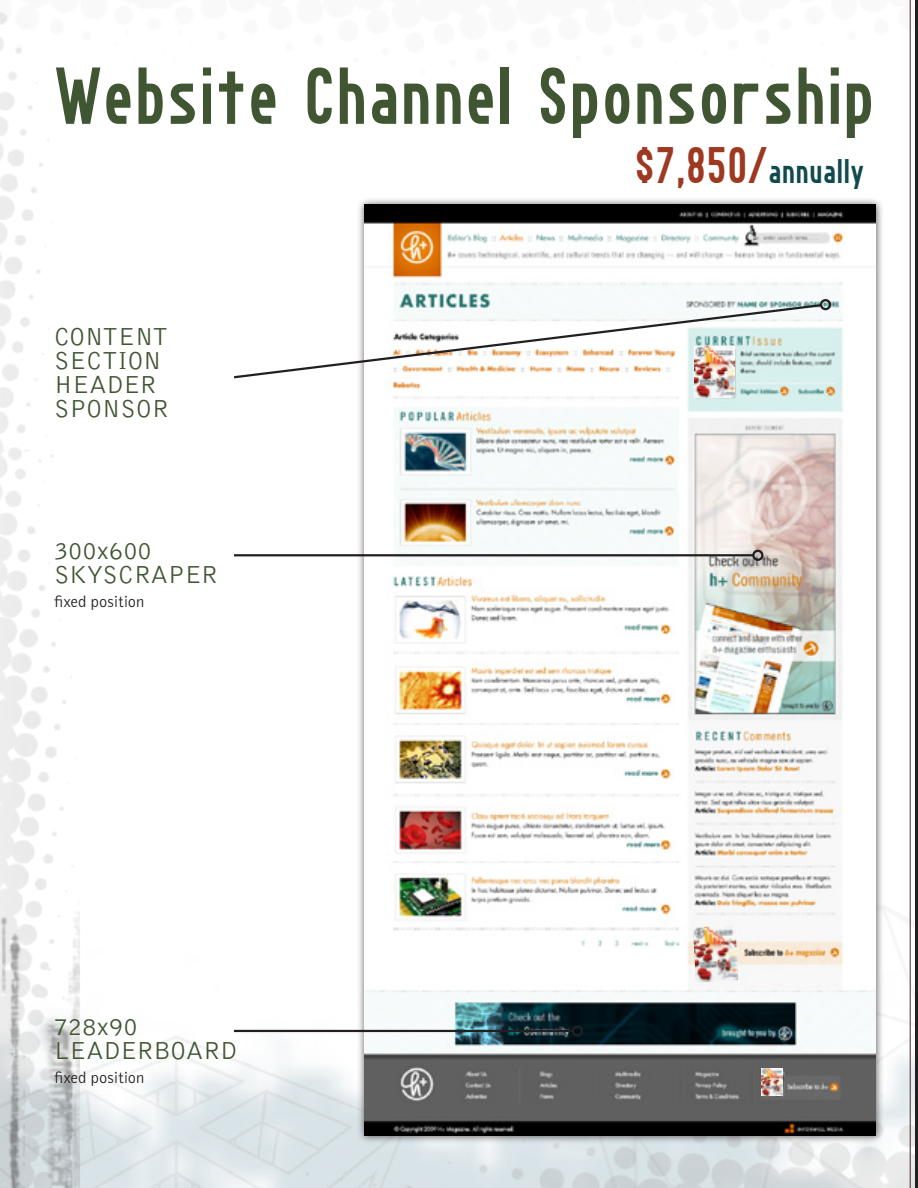
<style>
.page{position:relative;width:918px;height:1188px;background:#fff}
.page>*{position:absolute;margin:0;border:0;box-sizing:border-box;transform-origin:0 0}
.t1{font:70.5px "Go Long";color:#405532}
.t2{font:30px "Go Long";color:#104a4d}
.t3{font:300 25.5px/24px "Bell Gothic";color:#405532}
.text{font:300 16.5px "Bell Gothic";color:#231f20}
.s1{font-size:45px;color:#9e3921}
</style>
<div class="page">
<img style="left:0;top:0;width:915px;height:1188px">
<hr style="left:915px;top:0;width:3px;height:1188px;background:#231f20">
<hr style="left:910px;top:0;width:1px;height:1188px;background:#412d2e">
<div style="left:356px;top:196px;width:534px;height:954px;background:#231f20;opacity:.75"></div>
<img style="left:364px;top:204px;width:512px;height:931px">
<img style="left:695px;top:380px;width:40px;height:18px">
<img style="left:693px;top:925px;width:45px;height:57px">
<img style="left:761px;top:1068px;width:22px;height:28px">
<svg style="left:232px;top:303px;width:592px;height:77px"></svg>
<div style="left:820px;top:299px;width:11px;height:12px;border:2px solid #231f20;border-radius:50%"></div>
<hr style="left:234px;top:1030px;width:339px;height:2px;background:#231f20">
<div style="left:572px;top:1025px;width:11px;height:12px;border:2px solid #231f20;border-radius:50%"></div>
<hr style="left:234px;top:554px;width:519px;height:2px;background:#231f20">
<div style="left:752px;top:550px;width:12px;height:11px;border:2px solid #231f20;border-radius:50%"></div>
<p class="t1" style="left:54px;top:68px;width:823px">Website Channel Sponsorship</p>
<p class="t2" style="left:635px;top:159px;width:231px"><span class="s1">$7,850/</span>annually</p>
<p class="t3" style="left:54px;top:325px;width:116px">CONTE NT<br>SECTION<br>HEADE</p>
<p class="t3" style="left:54px;top:373px;width:116px;text-indent:85px">R<br>SPONSOR</p>
<p class="t3" style="left:54px;top:539px;width:99px">300x600</p>
<p class="t3" style="left:54px;top:563px;width:165px">SKYSCRAPER</p>
<p class="text" style="left:54px;top:593px;width:92px">fixed position</p>
<p class="t3" style="left:54px;top:1015px;width:85px">728x90</p>
<p class="t3" style="left:54px;top:1039px;width:17px">LEADE</p>
<p class="t3" style="left:137px;top:1039px;width:97px">RBOARD</p>
<p class="text" style="left:54px;top:1069px;width:92px">fixed position</p>
</div>
